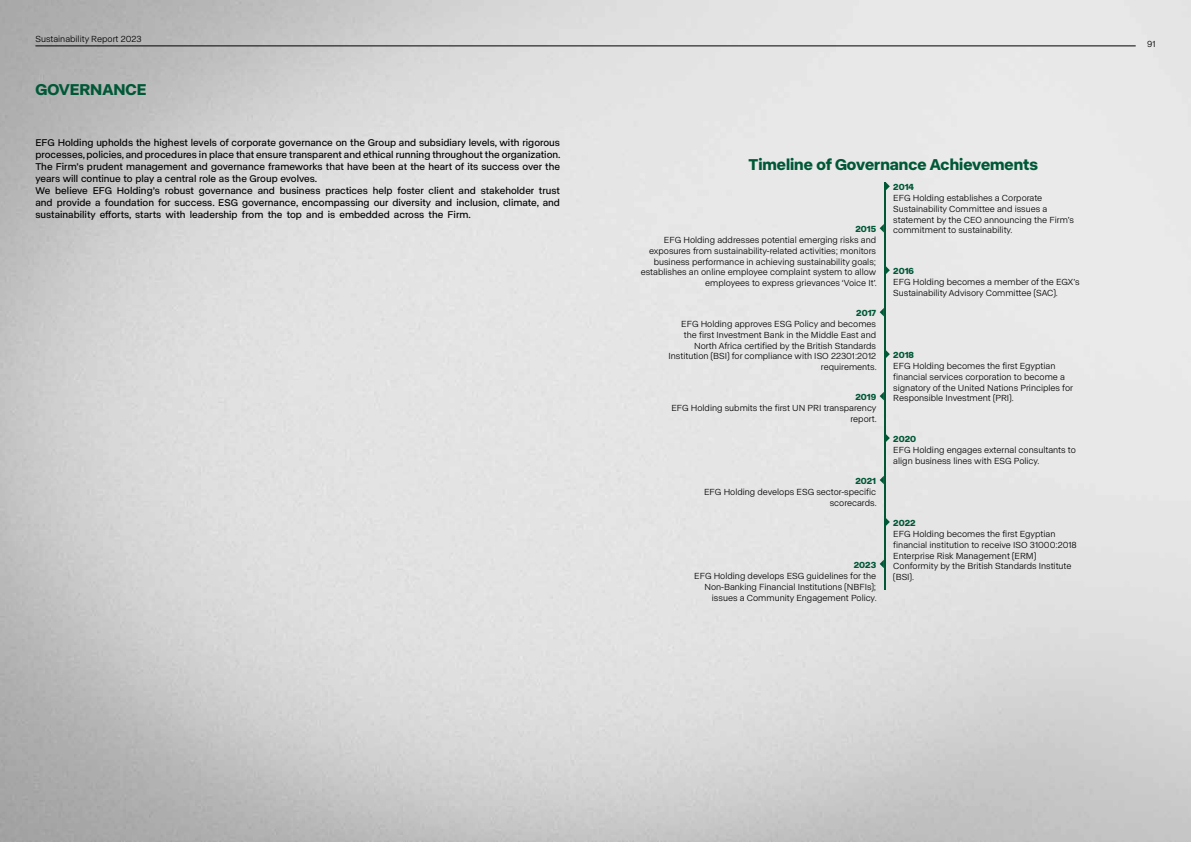
<style>
.page{position:relative;width:1191px;height:842px;background:#fff}
.page>*{position:absolute;margin:0;border:0;box-sizing:border-box;transform-origin:0 0}
.t1{font:700 16px "ABC Normal";color:#005837}
.t2{font:10px/12px "ABC Normal";color:#000}
.t3{font:9px/10.8px "ABC Normal";color:#000}
.t4{font:700 9px "ABC Normal";color:#005837}
</style>
<div class="page">
<img style="left:0;top:0;width:1191px;height:842px">
<hr style="left:35px;top:46px;width:1100px;height:1px;background:#000">
<hr style="left:884px;top:182px;width:1px;height:408px;background:#005837">
<svg style="left:885px;top:182px;width:5px;height:9px"></svg>
<svg style="left:885px;top:266px;width:5px;height:8px"></svg>
<svg style="left:885px;top:350px;width:5px;height:8px"></svg>
<svg style="left:885px;top:434px;width:5px;height:8px"></svg>
<svg style="left:885px;top:518px;width:5px;height:8px"></svg>
<svg style="left:879px;top:224px;width:5px;height:8px"></svg>
<svg style="left:879px;top:308px;width:5px;height:8px"></svg>
<svg style="left:879px;top:392px;width:5px;height:8px"></svg>
<svg style="left:879px;top:476px;width:5px;height:8px"></svg>
<svg style="left:879px;top:560px;width:5px;height:8px"></svg>
<p class="t3" style="left:35px;top:33px;width:108px">Sustainability Report 2023</p>
<h1 class="t1" style="left:35px;top:79px;width:112px">GOVERNANCE</h1>
<p class="t2" style="left:35px;top:136px;width:526px">EFG Holding upholds the highest levels of corporate governance on the Group and subsidiary levels, with rigorous processes, policies, and procedures in place that ensure transparent and ethical running throughout the organization.<br>The Firm’s prudent management and governance frameworks that have been at the heart of its success over the years will continue to play a central role as the Group evolves.<br>We believe EFG Holding’s robust governance and business practices help foster client and stakeholder trust and provide a foundation for success. ESG governance, encompassing our diversity and inclusion, climate, and sustainability efforts, starts with leadership from the top and is embedded across the Firm.</p>
<h1 class="t1" style="left:748px;top:154px;width:291px">Timeline of Governance Achievements</h1>
<p class="t4" style="left:855px;top:223px;width:22px">2015</p>
<p class="t3" style="left:641px;top:234px;width:237px;text-align:right">EFG Holding addresses potential emerging risks and exposures from sustainability-related activities; monitors business performance in achieving sustainability goals; establishes an online employee complaint system to allow employees to express grievances ‘Voice It’.</p>
<p class="t4" style="left:856px;top:307px;width:21px">2017</p>
<p class="t3" style="left:668px;top:318px;width:209px;text-align:right">EFG Holding approves ESG Policy and becomes the first Investment Bank in the Middle East and North Africa certified by the British Standards Institution (BSI) for compliance with ISO 22301:2012 requirements.</p>
<p class="t4" style="left:855px;top:391px;width:22px">2019</p>
<p class="t3" style="left:671px;top:402px;width:207px;text-align:right">EFG Holding submits the first UN PRI transparency report.</p>
<p class="t4" style="left:855px;top:475px;width:22px">2021</p>
<p class="t3" style="left:704px;top:486px;width:174px;text-align:right">EFG Holding develops ESG sector-specific scorecards.</p>
<p class="t4" style="left:854px;top:559px;width:24px">2023</p>
<p class="t3" style="left:694px;top:570px;width:184px;text-align:right">EFG Holding develops ESG guidelines for the<br>Non-Banking Financial Institutions (NBFIs); issues a Community Engagement Policy.</p>
<p class="t4" style="left:893px;top:181px;width:22px">2014</p>
<p class="t3" style="left:893px;top:192px;width:182px">EFG Holding establishes a Corporate Sustainability Committee and issues a statement by the CEO announcing the Firm’s commitment to sustainability.</p>
<p class="t4" style="left:893px;top:265px;width:22px">2016</p>
<p class="t3" style="left:893px;top:276px;width:188px">EFG Holding becomes a member of the EGX’s<br>Sustainability Advisory Committee (SAC).</p>
<p class="t4" style="left:893px;top:349px;width:22px">2018</p>
<p class="t3" style="left:893px;top:360px;width:181px">EFG Holding becomes the first Egyptian financial services corporation to become a signatory of the United Nations Principles for Responsible Investment (PRI).</p>
<p class="t4" style="left:893px;top:433px;width:24px">2020</p>
<p class="t3" style="left:893px;top:444px;width:184px">EFG Holding engages external consultants to align business lines with ESG Policy.</p>
<p class="t4" style="left:893px;top:517px;width:24px">2022</p>
<p class="t3" style="left:893px;top:528px;width:185px">EFG Holding becomes the first Egyptian financial institution to receive ISO 31000:2018<br>Enterprise Risk Management (ERM)<br>Conformity by the British Standards Institute (BSI).</p>
<p class="t3" style="left:1147px;top:38px;width:10px">91</p>
</div>
